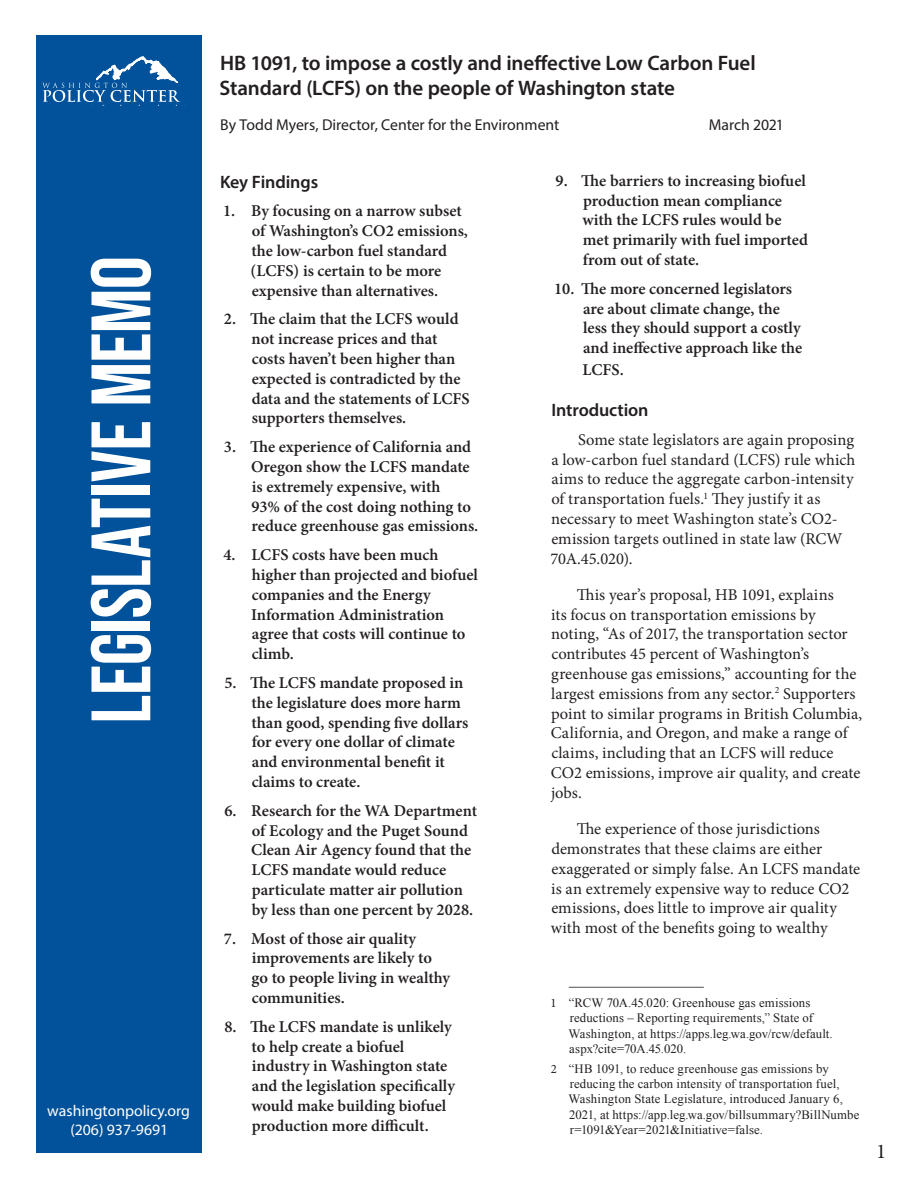
<style>
.page{position:relative;width:918px;height:1188px;background:#fff}
.page>*{position:absolute;margin:0;border:0;box-sizing:border-box;transform-origin:0 0}
.t1{font:84px "Bebas Neue";letter-spacing:-.01em;color:#fff}
.t2{font:600 21px/25.2px "Myriad Pro";letter-spacing:-.005em;color:#231f20}
.t3{font:21px "Minion Pro";color:#231f20}
.t4{font:600 18px "Myriad Pro";letter-spacing:-.005em;color:#231f20}
.t5{font:600 16.5px/19.8px "Minion Pro";color:#231f20}
.t6{font:16.5px/19.8px "Minion Pro";color:#231f20}
.t7{font:15.75px "Myriad Pro";letter-spacing:-.005em;color:#231f20}
.t8{font:15.75px/18.9px "Myriad Pro";color:#fff;text-align:center}
.t9{font:12.75px/15.3px "Times New Roman";letter-spacing:.01em;color:#231f20}
.s1{font-family:"Minion Pro"}
</style>
<div class="page">
<hr style="left:569px;top:987px;width:135px;height:1px;background:#636366">
<div style="left:36px;top:35px;width:166px;height:1118px;background:#01529a"></div>
<svg style="left:42px;top:56px;width:138px;height:50px"></svg>
<h1 class="t1" style="left:74px;top:724px;width:469px;rotate:-90deg">LEGISLATIVE MEMO</h1>
<p class="t8" style="left:47px;top:1101px;width:144px">washingtonpolicy.org (206) 937-9691</p>
<p class="t2" style="left:220px;top:50px;width:538px">HB 1091, to impose a costly and ineffective Low Carbon Fuel<br>Standard (LCFS) on the people of Washington state</p>
<p class="t7" style="left:220px;top:115px;width:341px">By Todd Myers, Director, Center for the Environment</p>
<p class="t7" style="left:709px;top:115px;width:77px">March 2021</p>
<p class="t4" style="left:220px;top:170px;width:100px">Key Findings</p>
<p class="t5" style="left:251px;top:201px;width:219px;text-indent:-28px">1. By focusing on a narrow subset of Washington’s CO2 emissions, the low-carbon fuel standard (LCFS) is certain to be more expensive than alternatives.</p>
<p class="t5" style="left:252px;top:309px;width:219px;text-indent:-28px">2. The claim that the LCFS would not increase prices and that costs haven’t been higher than expected is contradicted by the data and the statements of LCFS supporters themselves.</p>
<p class="t5" style="left:251px;top:437px;width:229px;text-indent:-27px">3. The experience of California and<br>Oregon show the LCFS mandate is extremely expensive, with<br>93% of the cost doing nothing to reduce greenhouse gas emissions.</p>
<p class="t5" style="left:251px;top:545px;width:228px;text-indent:-28px">4. LCFS costs have been much higher than projected and biofuel companies and the Energy<br>Information Administration agree that costs will continue to climb.</p>
<p class="t5" style="left:252px;top:673px;width:218px;text-indent:-27px">5. The LCFS mandate proposed in the legislature does more harm than good, spending five dollars for every one dollar of climate and environmental benefit it claims to create.</p>
<p class="t5" style="left:251px;top:801px;width:227px;text-indent:-27px">6. Research for the WA Department of Ecology and the Puget Sound<br>Clean Air Agency found that the<br>LCFS mandate would reduce particulate matter air pollution by less than one percent by 2028.</p>
<p class="t5" style="left:252px;top:928px;width:200px;text-indent:-28px">7. Most of those air quality improvements are likely to go to people living in wealthy communities.</p>
<p class="t5" style="left:251px;top:1017px;width:205px;text-indent:-27px">8. The LCFS mandate is unlikely to help create a biofuel industry in Washington state and the legislation specifically would make building biofuel production more difficult.</p>
<p class="t5" style="left:583px;top:171px;width:227px;text-indent:-27px">9. The barriers to increasing biofuel production mean compliance with the LCFS rules would be met primarily with fuel imported from out of state.</p>
<p class="t5" style="left:583px;top:279px;width:221px;text-indent:-29px">10. The more concerned legislators are about climate change, the less they should support a costly and ineffective approach like the</p>
<p class="t5" style="left:583px;top:360px;width:43px">LCFS.</p>
<p class="t4" style="left:551px;top:398px;width:99px">Introduction</p>
<p class="t6" style="left:551px;top:430px;width:306px;text-indent:28px">Some state legislators are again proposing a low-carbon fuel standard (LCFS) rule which aims to reduce the aggregate carbon-intensity of transportation fuels.<sup>1</sup> They justify it as necessary to meet Washington state’s CO2- emission targets outlined in state law (RCW 70A.45.020).</p>
<p class="t6" style="left:551px;top:585px;width:313px;text-indent:26px">This year’s proposal, HB 1091, explains<br>its focus on transportation emissions by noting, “As of 2017, the transportation sector contributes 45 percent of Washington’s greenhouse gas emissions,” accounting for the largest emissions from any sector.<sup>2</sup> Supporters point to similar programs in British Columbia, California, and Oregon, and make a range of claims, including that an LCFS will reduce CO2 emissions, improve air quality, and create jobs.</p>
<p class="t6" style="left:551px;top:819px;width:311px;text-indent:26px">The experience of those jurisdictions demonstrates that these claims are either exaggerated or simply false. An LCFS mandate is an extremely expensive way to reduce CO2 emissions, does little to improve air quality with most of the benefits going to wealthy</p>
<p class="t9" style="left:569px;top:995px;width:266px;text-indent:-18px"><span class="s1">1</span> “RCW 70A.45.020: Greenhouse gas emissions reductions – Reporting requirements,” State of Washington, at https://apps.leg.wa.gov/rcw/default. aspx?cite=70A.45.020.</p>
<p class="t9" style="left:569px;top:1061px;width:292px;text-indent:-18px"><span class="s1">2</span> “HB 1091, to reduce greenhouse gas emissions by reducing the carbon intensity of transportation fuel, Washington State Legislature, introduced January 6, 2021, at https://app.leg.wa.gov/billsummary?BillNumbe r=1091&amp;Year=2021&amp;Initiative=false.</p>
<p class="t3" style="left:876px;top:1137px;width:12px">1</p>
</div>
